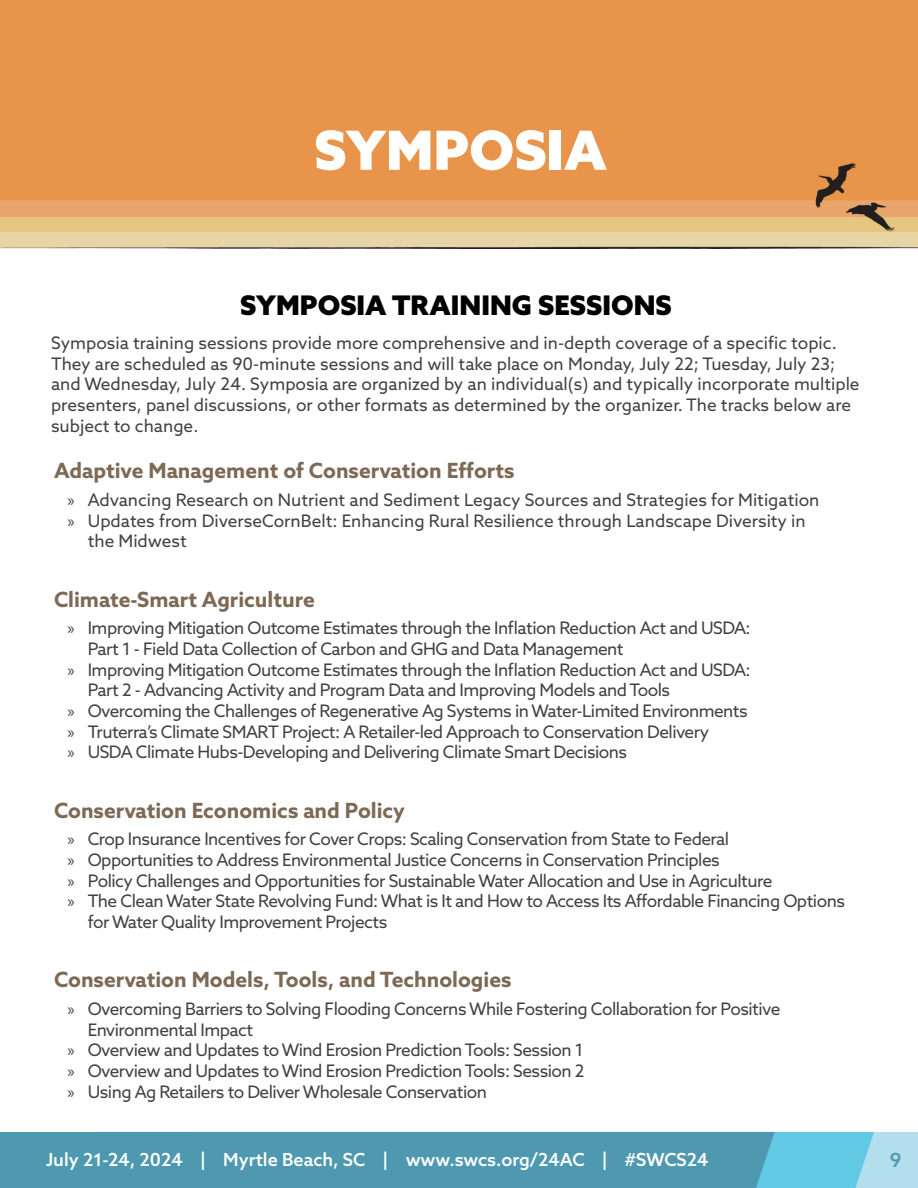
<style>
.page{position:relative;width:918px;height:1188px;background:#fff}
.page>*{position:absolute;margin:0;border:0;box-sizing:border-box;transform-origin:0 0}
.Section_Header{font:900 54px "Azo Sans";color:#fff}
.Header_1{font:900 27px "Azo Sans";color:#000}
.Header_3{font:700 21px "Azo Sans";color:#7d6a56}
.t1{font:500 19.5px "Azo Sans";color:#4f9bb0}
.t2{font:500 18px "Azo Sans";color:#fff}
.Body{font:17.25px/20.7px "Azo Sans";letter-spacing:-.03em;color:#414042}
.Body-2{font:17.25px/20.7px "Azo Sans";color:#414042}
.s1{font-family:"Myriad Pro"}
</style>
<div class="page">
<svg style="left:0;top:1132px;width:918px;height:56px;background:#56a2b8"></svg>
<img style="left:0;top:0;width:918px;height:248px">
<p class="Section_Header" style="left:314px;top:114px;width:294px">SYMPOSIA</p>
<p class="Header_1" style="left:240px;top:287px;width:433px">SYMPOSIA TRAINING SESSIONS</p>
<p class="Body-2" style="left:51px;top:332px;width:810px">Symposia training sessions provide more comprehensive and in-depth coverage of a specific topic.<br>They are scheduled as 90-minute sessions and will take place on Monday, July 22; Tuesday, July 23; and Wednesday, July 24. Symposia are organized by an individual(s) and typically incorporate multiple presenters, panel discussions, or other formats as determined by the organizer. The tracks below are subject to change.</p>
<p class="Header_3" style="left:54px;top:457px;width:462px">Adaptive Management of Conservation Efforts</p>
<p class="Body-2" style="left:68px;top:489px;width:753px"><span class="s1">»</span> Advancing Research on Nutrient and Sediment Legacy Sources and Strategies for Mitigation</p>
<p class="Body-2" style="left:88px;top:510px;width:720px;text-indent:-20px"><span class="s1">»</span> Updates from DiverseCornBelt: Enhancing Rural Resilience through Landscape Diversity in the Midwest</p>
<p class="Header_3" style="left:54px;top:585px;width:262px">Climate-Smart Agriculture</p>
<p class="Body" style="left:88px;top:617px;width:664px;text-indent:-20px"><span class="s1">»</span> Improving Mitigation Outcome Estimates through the Inflation Reduction Act and USDA:<br>Part 1 - Field Data Collection of Carbon and GHG and Data Management</p>
<p class="Body" style="left:88px;top:659px;width:664px;text-indent:-20px"><span class="s1">»</span> Improving Mitigation Outcome Estimates through the Inflation Reduction Act and USDA:<br>Part 2 - Advancing Activity and Program Data and Improving Models and Tools</p>
<p class="Body" style="left:68px;top:700px;width:682px"><span class="s1">»</span> Overcoming the Challenges of Regenerative Ag Systems in Water-Limited Environments</p>
<p class="Body" style="left:68px;top:721px;width:643px"><span class="s1">»</span> Truterra’s Climate SMART Project: A Retailer-led Approach to Conservation Delivery</p>
<p class="Body" style="left:68px;top:742px;width:561px"><span class="s1">»</span> USDA Climate Hubs-Developing and Delivering Climate Smart Decisions</p>
<p class="Header_3" style="left:54px;top:796px;width:353px">Conservation Economics and Policy</p>
<p class="Body" style="left:68px;top:828px;width:663px"><span class="s1">»</span> Crop Insurance Incentives for Cover Crops: Scaling Conservation from State to Federal</p>
<p class="Body" style="left:68px;top:849px;width:654px"><span class="s1">»</span> Opportunities to Address Environmental Justice Concerns in Conservation Principles</p>
<p class="Body" style="left:68px;top:870px;width:706px"><span class="s1">»</span> Policy Challenges and Opportunities for Sustainable Water Allocation and Use in Agriculture</p>
<p class="Body" style="left:88px;top:891px;width:759px;text-indent:-20px"><span class="s1">»</span> The Clean Water State Revolving Fund: What is It and How to Access Its Affordable Financing Options for Water Quality Improvement Projects</p>
<p class="Header_3" style="left:54px;top:966px;width:459px">Conservation Models, Tools, and Technologies</p>
<p class="Body" style="left:88px;top:998px;width:694px;text-indent:-20px"><span class="s1">»</span> Overcoming Barriers to Solving Flooding Concerns While Fostering Collaboration for Positive<br>Environmental Impact</p>
<p class="Body" style="left:68px;top:1040px;width:518px"><span class="s1">»</span> Overview and Updates to Wind Erosion Prediction Tools: Session 1</p>
<p class="Body" style="left:68px;top:1060px;width:519px"><span class="s1">»</span> Overview and Updates to Wind Erosion Prediction Tools: Session 2</p>
<p class="Body" style="left:68px;top:1081px;width:421px"><span class="s1">»</span> Using Ag Retailers to Deliver Wholesale Conservation</p>
<p class="t2" style="left:46px;top:1148px;width:664px">July 21-24, 2024 | Myrtle Beach, SC | www.swcs.org/24AC | #SWCS24</p>
<p class="t1" style="left:890px;top:1148px;width:13px">9</p>
</div>
